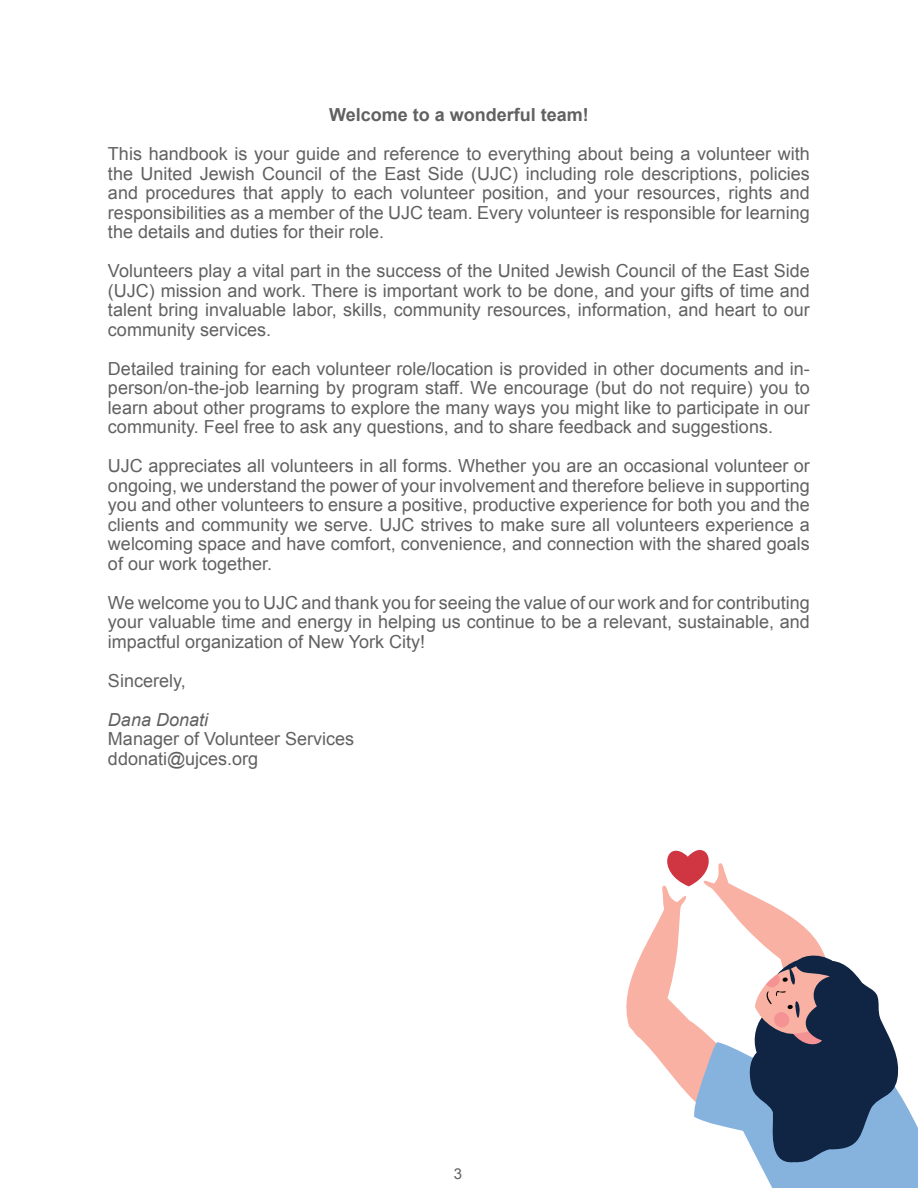
<style>
.page{position:relative;width:918px;height:1188px;background:#fff}
.page>*{position:absolute;margin:0;border:0;box-sizing:border-box;transform-origin:0 0}
.t1{font:18px/19.5px "Arial";color:#606160;text-align:justify}
.t2{font:700 18px "Arial";color:#606160}
.t3{font:italic 18px "Arial";color:#606160}
.t4{font:15px "Arial";color:#606160}
</style>
<div class="page">
<svg style="left:626px;top:850px;width:292px;height:338px"></svg>
<p class="t2" style="left:329px;top:103px;width:261px">Welcome to a wonderful team!</p>
<p class="t1" style="left:108px;top:144px;width:703px">This handbook is your guide and reference to everything about being a volunteer with the United Jewish Council of the East Side (UJC) including role descriptions, policies and procedures that apply to each volunteer position, and your resources, rights and responsibilities as a member of the UJC team. Every volunteer is responsible for learning the details and duties for their role.</p>
<p class="t1" style="left:108px;top:261px;width:703px">Volunteers play a vital part in the success of the United Jewish Council of the East Side (UJC) mission and work. There is important work to be done, and your gifts of time and talent bring invaluable labor, skills, community resources, information, and heart to our community services.</p>
<p class="t1" style="left:108px;top:359px;width:703px">Detailed training for each volunteer role/location is provided in other documents and in&shy;person/on-the-job learning by program staff. We encourage (but do not require) you to learn about other programs to explore the many ways you might like to participate in our community. Feel free to ask any questions, and to share feedback and suggestions.</p>
<p class="t1" style="left:108px;top:456px;width:703px">UJC appreciates all volunteers in all forms. Whether you are an occasional volunteer or ongoing, we understand the power of your involvement and therefore believe in supporting you and other volunteers to ensure a positive, productive experience for both you and the clients and community we serve. UJC strives to make sure all volunteers experience a welcoming space and have comfort, convenience, and connection with the shared goals of our work together.</p>
<p class="t1" style="left:108px;top:593px;width:703px">We welcome you to UJC and thank you for seeing the value of our work and for contributing your valuable time and energy in helping us continue to be a relevant, sustainable, and impactful organization of New York City!</p>
<p class="t1" style="left:108px;top:671px;width:79px">Sincerely,</p>
<p class="t3" style="left:108px;top:708px;width:102px">Dana Donati</p>
<p class="t1" style="left:108px;top:729px;width:248px">Manager of Volunteer Services ddonati@ujces.org</p>
<p class="t4" style="left:454px;top:1164px;width:10px">3</p>
</div>
